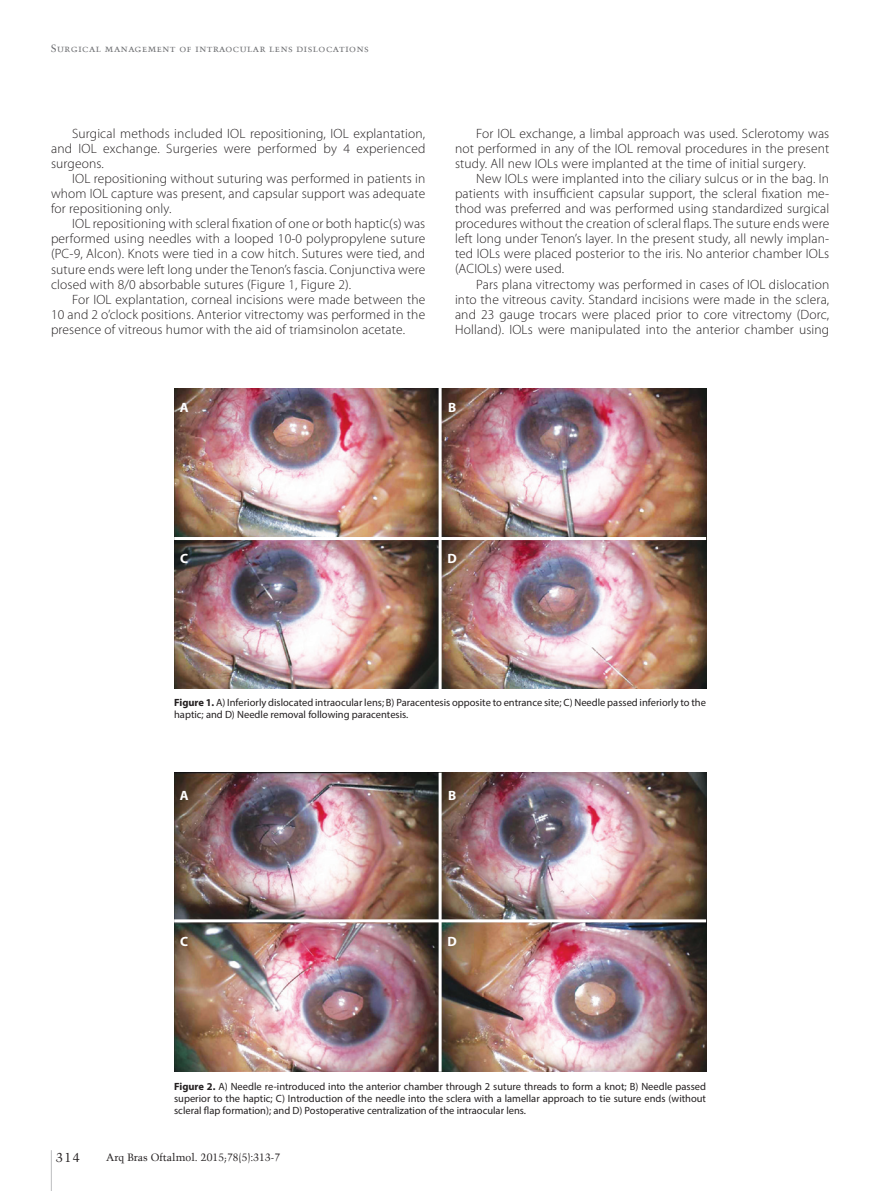
<style>
.page{position:relative;width:893px;height:1191px;background:#fff}
.page>*{position:absolute;margin:0;border:0;box-sizing:border-box;transform-origin:0 0}
.t1{font:300 13.5px/15.1px "Myriad Pro";letter-spacing:.01em;color:#231f20;text-align:justify}
.t2{font:700 13.5px "Myriad Pro";color:#fff}
.t3{font:12.75px "Trump Mediaeval LT Std";color:#231f20}
.t4{font:10.5px/12px "Myriad Pro";color:#231f20}
.t5{font:10.5px "Trump Mediaeval LT Std";letter-spacing:.04em;color:#6c6d70}
.t6{font:10.5px "Trump Mediaeval LT Std";color:#231f20}
.s1{font-weight:700}
</style>
<div class="page">
<hr style="left:51px;top:1150px;width:1px;height:41px;background:#bcbdc0">
<img style="left:174px;top:388px;width:532px;height:301px">
<hr style="left:439px;top:388px;width:3px;height:302px;background:#fff">
<hr style="left:174px;top:537px;width:532px;height:3px;background:#fff">
<img style="left:174px;top:772px;width:532px;height:299px">
<hr style="left:439px;top:772px;width:3px;height:299px;background:#fff">
<hr style="left:174px;top:919px;width:532px;height:3px;background:#fff">
<p class="t5" style="left:51px;top:42px;width:319px">Surgical management of intraocular lens dislocations</p>
<p class="t1" style="left:51px;top:126px;width:376px;text-indent:21px">Surgical methods included IOL repositioning, IOL explantation, and IOL exchange. Surgeries were performed by 4 experienced surgeons.</p>
<p class="t1" style="left:51px;top:171px;width:376px;text-indent:21px">IOL repositioning without suturing was performed in patients in whom IOL capture was present, and capsular support was adequate for repositioning only.</p>
<p class="t1" style="left:51px;top:216px;width:376px;text-indent:21px">IOL repositioning with scleral fixation of one or both haptic(s) was performed using needles with a looped 10-0 polypropylene suture (PC-9, Alcon). Knots were tied in a cow hitch. Sutures were tied, and suture ends were left long under the Tenon’s fascia. Conjunctiva were closed with 8/0 absorbable sutures (Figure 1, Figure 2).</p>
<p class="t1" style="left:51px;top:292px;width:376px;text-indent:21px">For IOL explantation, corneal incisions were made between the 10 and 2 o’clock positions. Anterior vitrectomy was performed in the presence of vitreous humor with the aid of triamsinolon acetate.</p>
<p class="t1" style="left:455px;top:126px;width:376px;text-indent:21px">For IOL exchange, a limbal approach was used. Sclerotomy was not performed in any of the IOL removal procedures in the present study. All new IOLs were implanted at the time of initial surgery.</p>
<p class="t1" style="left:455px;top:171px;width:376px;text-indent:21px">New IOLs were implanted into the ciliary sulcus or in the bag. In patients with insufficient capsular support, the scleral fixation me&shy;thod was preferred and was performed using standardized surgical procedures without the creation of scleral flaps. The suture ends were left long under Tenon’s layer. In the present study, all newly implan&shy;ted IOLs were placed posterior to the iris. No anterior chamber IOLs (ACIOLs) were used.</p>
<p class="t1" style="left:455px;top:277px;width:376px;text-indent:21px">Pars plana vitrectomy was performed in cases of IOL dislocation into the vitreous cavity. Standard incisions were made in the sclera, and 23 gauge trocars were placed prior to core vitrectomy (Dorc, Holland). IOLs were manipulated into the anterior chamber using</p>
<p class="t2" style="left:180px;top:398px;width:10px">A</p>
<p class="t2" style="left:448px;top:398px;width:10px">B</p>
<p class="t2" style="left:180px;top:549px;width:10px">C</p>
<p class="t2" style="left:448px;top:549px;width:11px">D</p>
<p class="t4" style="left:174px;top:696px;width:533px"><span class="s1">Figure 1.</span> A) Inferiorly dislocated intraocular lens; B) Paracentesis opposite to entrance site; C) Needle passed inferiorly to the haptic; and D) Needle removal following paracentesis.</p>
<p class="t2" style="left:180px;top:786px;width:10px">A</p>
<p class="t2" style="left:180px;top:932px;width:10px">C</p>
<p class="t2" style="left:448px;top:786px;width:10px">B</p>
<p class="t2" style="left:448px;top:932px;width:11px">D</p>
<p class="t4" style="left:174px;top:1080px;width:533px;text-align:justify"><span class="s1">Figure 2.</span> A) Needle re-introduced into the anterior chamber through 2 suture threads to form a knot; B) Needle passed superior to the haptic; C) Introduction of the needle into the sclera with a lamellar approach to tie suture ends (without scleral flap formation); and D) Postoperative centralization of the intraocular lens.</p>
<p class="t3" style="left:56px;top:1149px;width:25px">314</p>
<p class="t6" style="left:106px;top:1151px;width:175px">Arq Bras Oftalmol. 2015;78(5):313-7</p>
</div>
